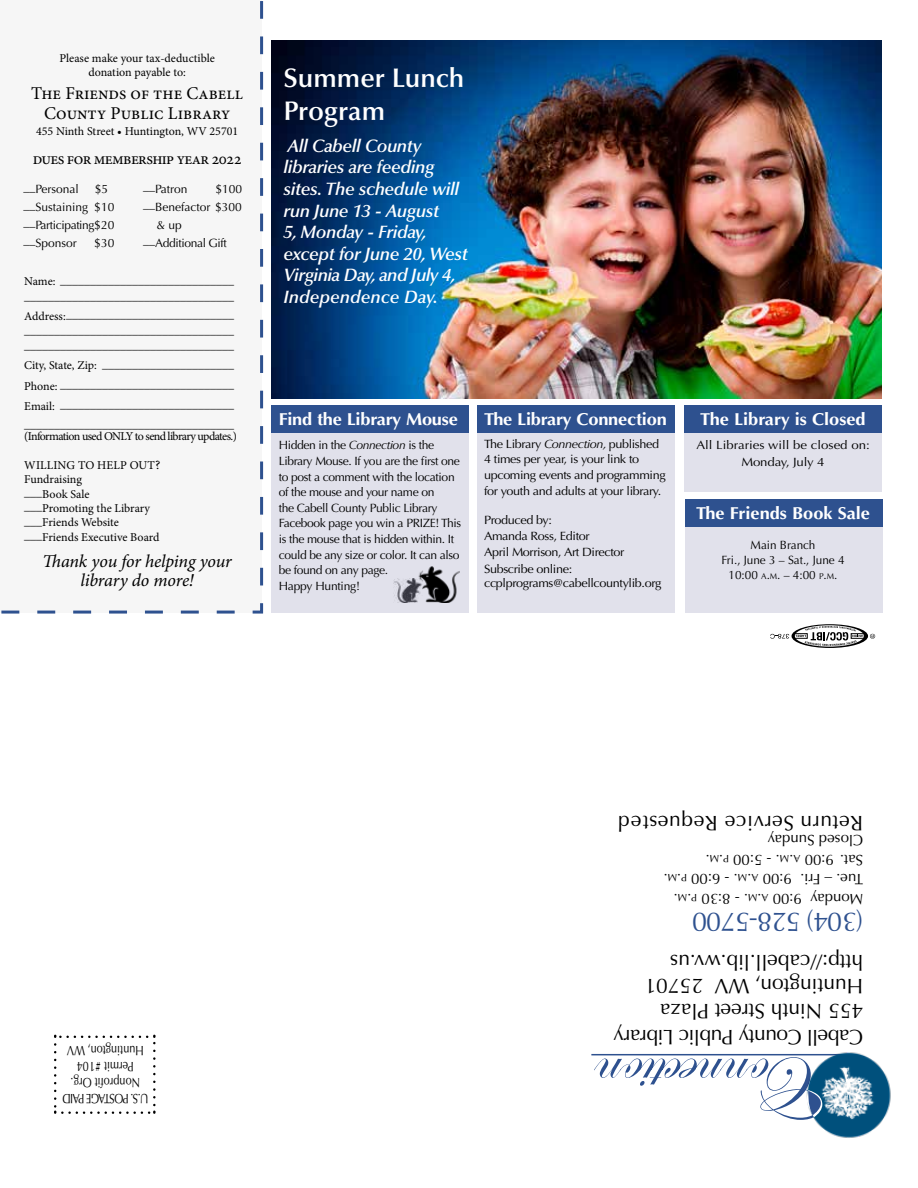
<style>
.page{position:relative;width:918px;height:1188px;background:#fff}
.page>*{position:absolute;margin:0;border:0;box-sizing:border-box;transform-origin:0 0}
.t1{font:600 27px/32.4px "Optima LT Std";color:#fff}
.t2{font:27px "Optima LT Std";letter-spacing:-.03em;color:#2e518f}
.t3{font:21px/24.8px "Optima LT Std";color:#000}
.t4{font:21px "Optima LT Std";letter-spacing:.03em;color:#000}
.t5{font:italic 600 18px/21.6px "Optima LT Std";letter-spacing:-.02em;color:#fff}
.t6{font:18px/19.5px "Minion Pro";color:#000;text-align:center}
.t7{font:italic 18px/19.5px "Minion Pro";letter-spacing:-.01em;color:#000;text-align:center}
.t8{font:700 17.25px "Optima LT Std";letter-spacing:-.01em;color:#fff;scale:1.05 1}
.t9{font:16.5px "Minion Pro";letter-spacing:-.04em;color:#000}
.t10{font:15px/19.5px "Optima LT Std";color:#000}
.t11{font:15px "Optima LT Std";color:#000}
.t12{font:13.5px/16.2px "Optima LT Std";color:#000;text-align:center;scale:.81 1}
.t13{font:12px/14.4px "Minion Pro";color:#000}
.t14{font:12px/15.6px "Optima LT Std";letter-spacing:-.03em;color:#000}
.t15{font:12px/15.9px "Optima LT Std";letter-spacing:-.03em;color:#000;scale:1.05 1}
.t16{font:12px/18px "Optima LT Std";color:#000;text-align:center}
.t17{font:12px/17.4px "Optima LT Std";color:#000;text-align:center;scale:1.1 1}
.t18{font:10.5px "Optima LT Std";color:#000}
.s1{font-size:12.6px}
.s2{font-style:italic}
.s3{font-size:8.4px}
.s4{font-style:inherit}
.s5{font-size:15px}
</style>
<div class="page">
<div style="left:685px;top:500px;width:197px;height:27px;background:#2e518f"></div>
<div style="left:684px;top:405px;width:198px;height:86px;background:#e1e1eb"></div>
<div style="left:684px;top:405px;width:198px;height:27px;background:#2e518f"></div>
<div style="left:271px;top:405px;width:198px;height:208px;background:#e1e1eb"></div>
<div style="left:271px;top:405px;width:198px;height:27px;background:#2e518f"></div>
<div style="left:685px;top:527px;width:197px;height:86px;background:#e1e1eb"></div>
<svg style="left:62px;top:1111px;width:93px;height:3px"></svg>
<svg style="left:153px;top:1036px;width:3px;height:69px"></svg>
<svg style="left:55px;top:1036px;width:92px;height:2px"></svg>
<svg style="left:54px;top:1044px;width:2px;height:70px"></svg>
<div style="left:477px;top:405px;width:198px;height:208px;background:#e1e1eb"></div>
<div style="left:477px;top:405px;width:198px;height:27px;background:#2e518f"></div>
<img style="left:411px;top:567px;width:48px;height:36px">
<img style="left:393px;top:579px;width:29px;height:23px">
<hr style="left:591px;top:1054px;width:262px;height:1px;background:#2e518f">
<img style="left:800px;top:1052px;width:91px;height:86px">
<svg style="left:594px;top:1057px;width:240px;height:63px"></svg>
<div style="left:1px;top:1px;width:263px;height:613px;background:#f6f6f6"></div>
<svg style="left:792px;top:624px;width:76px;height:24px"></svg>
<svg style="left:795px;top:625px;width:69px;height:22px"></svg>
<svg style="left:770px;top:626px;width:105px;height:20px"></svg>
<img style="left:271px;top:40px;width:611px;height:359px">
<p class="t13" style="left:59px;top:51px;width:157px;text-align:center">Please make your tax-deductible donation payable to:</p>
<h3 class="t6" style="left:31px;top:84px;width:213px">The Friends of the Cabell<br>County Public Library</h3>
<p class="t13" style="left:36px;top:124px;width:204px">455 Ninth Street • Huntington, WV 25701</p>
<h3 class="t9" style="left:33px;top:148px;width:211px">dues for membership year 2022</h3>
<p class="t16" style="left:23px;top:180px;width:57px">__Personal</p>
<p class="t16" style="left:23px;top:180px;width:93px;text-align:left;text-indent:72px">$5 __Sustaining $10 __Participating$20 __Sponsor</p>
<p class="t14" style="left:94px;top:235px;width:22px">$30</p>
<p class="t14" style="left:143px;top:181px;width:46px">__Patron</p>
<p class="t14" style="left:215px;top:181px;width:28px">$100</p>
<p class="t16" style="left:143px;top:198px;width:100px">__Benefactor $300</p>
<p class="t14" style="left:157px;top:217px;width:27px">&amp; up</p>
<p class="t14" style="left:143px;top:235px;width:85px">__Additional Gift</p>
<p class="t13" style="left:24px;top:272px;width:211px;line-height:15.9px">Name: _____________________________ ___________________________________</p>
<p class="t13" style="left:24px;top:307px;width:211px;line-height:15.9px">Address:____________________________ ___________________________________</p>
<p class="t13" style="left:24px;top:336px;width:211px;line-height:18.9px">___________________________________<br>City, State, Zip: ______________________</p>
<p class="t13" style="left:24px;top:374px;width:211px;line-height:20px;text-align:justify">Phone: _____________________________ Email: _____________________________ ___________________________________</p>
<p class="t13" style="left:24px;top:429px;width:214px">(Information used ONLY to send library updates.)</p>
<p class="t13" style="left:24px;top:458px;width:138px">WILLING TO HELP OUT<span class="s1">?<br></span>Fundraising<br>___Book Sale ___Promoting the Library ___Friends Website ___Friends Executive Board</p>
<h3 class="t7" style="left:43px;top:551px;width:191px">Thank you for helping your library do more!</h3>
<h1 class="t1" style="left:284px;top:62px;width:182px">Summer Lunch<br>Program</h1>
<h3 class="t5" style="left:284px;top:135px;width:186px">All Cabell County libraries are feeding sites. The schedule will run June 13 - August<br>5, Monday - Friday, except for June 20, West<br>Virginia Day, and July 4,<br>Independence Day.</h3>
<h3 class="t8" style="left:279px;top:409px;width:172px">Find the Library Mouse</h3>
<p class="t14" style="left:279px;top:438px;width:184px">Hidden in the <span class="s2">Connection</span> is the<br>Library Mouse. If you are the first one to post a comment with the location of the mouse and your name on<br>the Cabell County Public Library<br>Facebook page you win a PRIZE! This is the mouse that is hidden within. It could be any size or color. It can also be found on any page.<br>Happy Hunting!</p>
<h3 class="t8" style="left:484px;top:409px;width:176px">The Library Connection</h3>
<p class="t15" style="left:484px;top:436px;width:174px">The Library <span class="s2">Connection,</span> published 4 times per year, is your link to upcoming events and programming for youth and adults at your library.</p>
<p class="t15" style="left:484px;top:512px;width:135px">Produced by:<br>Amanda Ross, Editor<br>April Morrison, Art Director</p>
<p class="t15" style="left:484px;top:562px;width:170px;line-height:14.4px">Subscribe online: ccplprograms@cabellcountylib.org</p>
<h3 class="t8" style="left:700px;top:409px;width:159px">The Library is Closed</h3>
<p class="t17" style="left:696px;top:436px;width:159px">All Libraries will be closed on:<br>Monday, July 4</p>
<h3 class="t8" style="left:696px;top:503px;width:167px">The Friends Book Sale</h3>
<p class="t16" style="left:721px;top:537px;width:125px;line-height:15px">Main Branch<br>Fri., June 3 – Sat., June 4<br>10:00 <span class="s3">A</span><span class="s4">.</span><span class="s3">M</span><span class="s4">.</span> – 4:00 <span class="s3">P</span><span class="s4">.</span><span class="s3">M</span><span class="s4">.</span></p>
<p class="t12" style="left:148px;top:1107px;width:108px;rotate:-180deg">U.S. POSTAGE PAID<br>Nonprofit Org.<br>Permit #104<br>Huntington, WV</p>
<h2 class="t4" style="left:863px;top:835px;width:247px;rotate:-180deg">Return Service Requested</h2>
<p class="t10" style="left:863px;top:869px;width:97px;rotate:-180deg">Sat. 9:00<br>Closed Sunday</p>
<p class="t11" style="left:710px;top:868px;width:6px;rotate:-180deg">.</p>
<p class="t18" style="left:729px;top:864px;width:21px;rotate:-180deg">M<span class="s5">.</span> P</p>
<p class="t10" style="left:780px;top:869px;width:48px;rotate:-180deg"><span class="s4">. -</span> 5:00</p>
<p class="t18" style="left:801px;top:864px;width:22px;rotate:-180deg">M<span class="s5">.</span> A</p>
<p class="t11" style="left:668px;top:888px;width:6px;rotate:-180deg">.</p>
<p class="t18" style="left:687px;top:884px;width:21px;rotate:-180deg">M<span class="s5">.</span> P</p>
<p class="t10" style="left:738px;top:889px;width:48px;rotate:-180deg"><span class="s4">. -</span> 6:00</p>
<p class="t18" style="left:759px;top:884px;width:22px;rotate:-180deg">M<span class="s5">.</span> A</p>
<p class="t10" style="left:863px;top:889px;width:102px;rotate:-180deg">Tue. – Fri. 9:00</p>
<p class="t11" style="left:678px;top:907px;width:6px;rotate:-180deg">.</p>
<p class="t18" style="left:697px;top:903px;width:21px;rotate:-180deg">M<span class="s5">.</span> P</p>
<p class="t10" style="left:748px;top:908px;width:48px;rotate:-180deg"><span class="s4">. -</span> 8:30</p>
<p class="t18" style="left:769px;top:903px;width:22px;rotate:-180deg">M<span class="s5">.</span> A</p>
<p class="t10" style="left:863px;top:908px;width:92px;rotate:-180deg">Monday 9:00</p>
<h1 class="t2" style="left:863px;top:938px;width:173px;rotate:-180deg">(304) 528-5700</h1>
<h2 class="t3" style="left:863px;top:1049px;width:251px;rotate:-180deg">Cabell County Public Library<br>455 Ninth Street Plaza<br>Huntington, WV 25701 http://cabell.lib.wv.us</h2>
</div>
